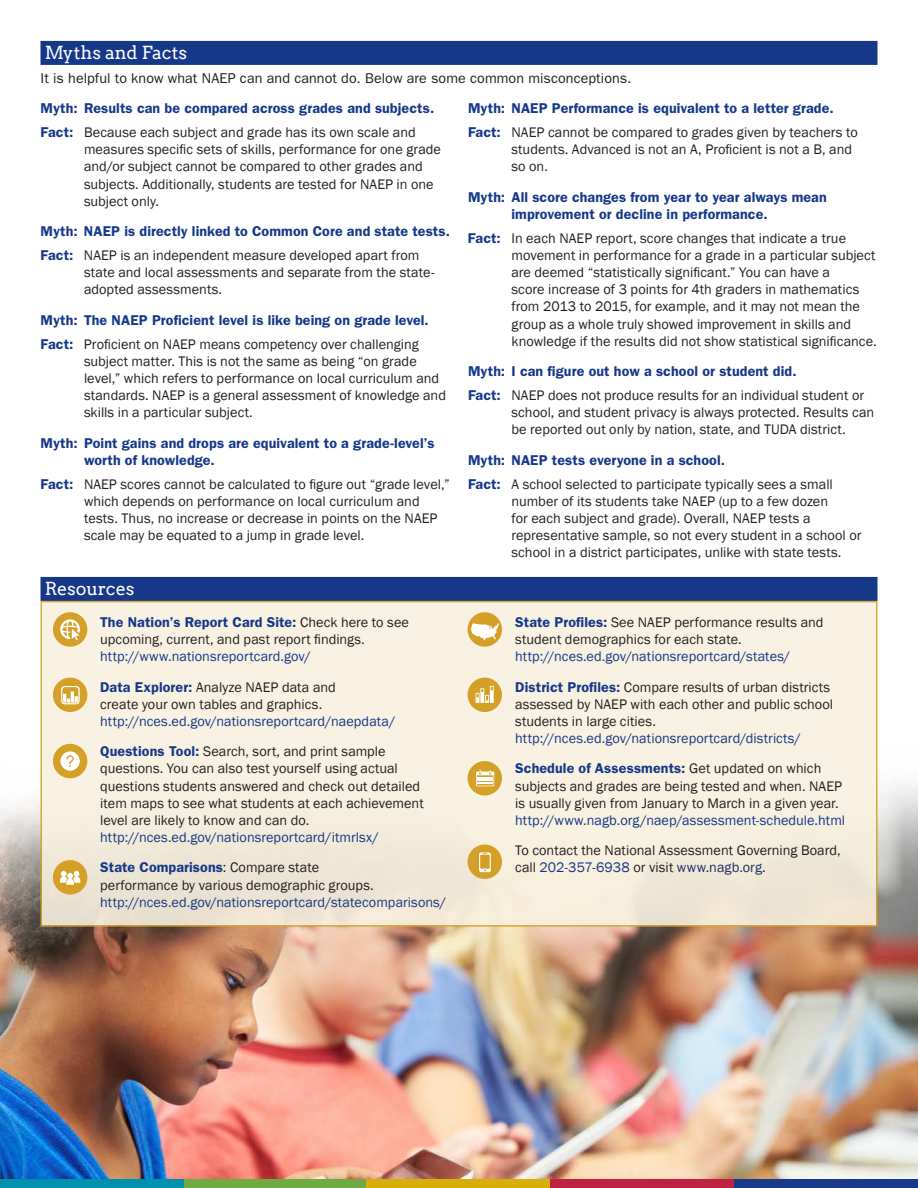
<style>
.page{position:relative;width:918px;height:1188px;background:#fff}
.page>*{position:absolute;margin:0;border:0;box-sizing:border-box;transform-origin:0 0}
.t1{font:18px "Arvo";letter-spacing:-.015em;color:#fff}
.Fact{font:14.25px/17.1px "Franklin Gothic";color:#231f20}
.Resources{font:14.25px/17.1px "Franklin Gothic";color:#231f20}
.Myths__no_bullets{font:600 14.25px/17.1px "ITC Franklin Gothic Std";letter-spacing:.01em;color:#153889}
.Resources-2{font:14.25px/17.1px "Franklin Gothic";color:#153889}
.How_we_measure_Intro{font:14.25px "ITC Franklin Gothic Std";letter-spacing:.01em;color:#231f20}
.s1{font-family:"ITC Franklin Gothic Std";font-weight:600;color:#153889}
.s2{color:#153889}
.s3{font-family:"ITC Franklin Gothic Std";font-weight:600}
.s4{color:#231f20}
.s5{color:#202b68}
</style>
<div class="page">
<img style="left:0;top:785px;width:918px;height:394px">
<div style="left:40px;top:41px;width:838px;height:24px;background:#153889"></div>
<div style="left:40px;top:577px;width:838px;height:24px;background:#153889"></div>
<div style="left:40px;top:601px;width:838px;height:326px;background:#f9f1df;border:2px solid #d4a027"></div>
<div style="left:53px;top:612px;width:34px;height:35px;background:#d4a027;border-radius:50%"></div>
<svg style="left:60px;top:619px;width:20px;height:21px"></svg>
<div style="left:53px;top:678px;width:34px;height:34px;background:#d4a027;border-radius:50%"></div>
<svg style="left:61px;top:686px;width:19px;height:18px"></svg>
<div style="left:53px;top:744px;width:34px;height:34px;background:#d4a027;border-radius:50%"></div>
<svg style="left:60px;top:751px;width:20px;height:20px"></svg>
<div style="left:53px;top:860px;width:34px;height:35px;background:#d4a027;border-radius:50%"></div>
<svg style="left:60px;top:871px;width:20px;height:14px"></svg>
<div style="left:468px;top:612px;width:34px;height:35px;background:#d4a027;border-radius:50%"></div>
<svg style="left:471px;top:623px;width:29px;height:18px"></svg>
<div style="left:468px;top:678px;width:34px;height:34px;background:#d4a027;border-radius:50%"></div>
<svg style="left:476px;top:686px;width:18px;height:17px"></svg>
<div style="left:468px;top:761px;width:34px;height:35px;background:#d4a027;border-radius:50%"></div>
<svg style="left:476px;top:770px;width:18px;height:16px"></svg>
<div style="left:468px;top:845px;width:34px;height:34px;background:#d4a027;border-radius:50%"></div>
<svg style="left:479px;top:852px;width:12px;height:20px"></svg>
<div style="left:0;top:1179px;width:184px;height:9px;background:#0091af"></div>
<div style="left:184px;top:1179px;width:184px;height:9px;background:#6fab42"></div>
<div style="left:366px;top:1179px;width:184px;height:9px;background:#d7af08"></div>
<div style="left:550px;top:1179px;width:184px;height:9px;background:#be2243"></div>
<div style="left:734px;top:1179px;width:184px;height:9px;background:#19398a"></div>
<h2 class="t1" style="left:45px;top:42px;width:144px">Myths and Facts</h2>
<p class="How_we_measure_Intro" style="left:40px;top:70px;width:593px">It is helpful to know what NAEP can and cannot do. Below are some common misconceptions.</p>
<p class="Myths__no_bullets" style="left:40px;top:100px;width:395px">Myth: Results can be compared across grades and subjects.</p>
<p class="Fact" style="left:84px;top:124px;width:359px;text-indent:-44px"><span class="s1">Fact:</span> Because each subject and grade has its own scale and measures specific sets of skills, performance for one grade and/or subject cannot be compared to other grades and subjects. Additionally, students are tested for NAEP in one subject only.</p>
<p class="Myths__no_bullets" style="left:40px;top:223px;width:411px">Myth: NAEP is directly linked to Common Core and state tests.</p>
<p class="Fact" style="left:84px;top:247px;width:352px;text-indent:-44px"><span class="s1">Fact:</span> NAEP is an independent measure developed apart from state and local assessments and separate from the state&shy;adopted assessments.</p>
<p class="Myths__no_bullets" style="left:40px;top:312px;width:390px">Myth: The NAEP Proficient level is like being on grade level.</p>
<p class="Fact" style="left:84px;top:336px;width:364px;text-indent:-44px"><span class="s1">Fact:</span> Proficient on NAEP means competency over challenging subject matter. This is not the same as being “on grade level,” which refers to performance on local curriculum and standards. NAEP is a general assessment of knowledge and skills in a particular subject.</p>
<p class="Myths__no_bullets" style="left:84px;top:434px;width:352px;text-indent:-44px">Myth: Point gains and drops are equivalent to a grade-level’s worth of knowledge.</p>
<p class="Fact" style="left:84px;top:476px;width:367px;text-indent:-44px"><span class="s1">Fact:</span> NAEP scores cannot be calculated to figure out “grade level,” which depends on performance on local curriculum and tests. Thus, no increase or decrease in points on the NAEP scale may be equated to a jump in grade level.</p>
<p class="Myths__no_bullets" style="left:468px;top:100px;width:367px">Myth: NAEP Performance is equivalent to a letter grade.</p>
<p class="Fact" style="left:512px;top:124px;width:348px;text-indent:-43px"><span class="s1">Fact:</span> NAEP cannot be compared to grades given by teachers to students. Advanced is not an A, Proficient is not a B, and so on.</p>
<p class="Myths__no_bullets" style="left:512px;top:189px;width:317px;text-indent:-44px">Myth: All score changes from year to year always mean improvement or decline in performance.</p>
<p class="Fact" style="left:512px;top:230px;width:367px;text-indent:-44px"><span class="s1">Fact:</span> In each NAEP report, score changes that indicate a true movement in performance for a grade in a particular subject are deemed “statistically significant.” You can have a<br>score increase of 3 points for 4th graders in mathematics from 2013 to 2015, for example, and it may not mean the group as a whole truly showed improvement in skills and knowledge if the results did not show statistical significance.</p>
<p class="Myths__no_bullets" style="left:468px;top:363px;width:330px">Myth: I can figure out how a school or student did.</p>
<p class="Fact" style="left:512px;top:387px;width:364px;text-indent:-44px"><span class="s1">Fact:</span> NAEP does not produce results for an individual student or school, and student privacy is always protected. Results can be reported out only by nation, state, and TUDA district.</p>
<p class="Myths__no_bullets" style="left:468px;top:451px;width:259px">Myth: NAEP tests everyone in a school.</p>
<p class="Fact" style="left:512px;top:476px;width:352px;text-indent:-44px"><span class="s1">Fact:</span> A school selected to participate typically sees a small number of its students take NAEP (up to a few dozen<br>for each subject and grade). Overall, NAEP tests a representative sample, so not every student in a school or school in a district participates, unlike with state tests.</p>
<h2 class="t1" style="left:45px;top:578px;width:91px">Resources</h2>
<p class="Resources" style="left:100px;top:614px;width:310px"><span class="s1">The Nation’s Report Card Site:</span> Check here to see upcoming, current, and past report findings. <span class="s2">http://www.nationsreportcard.gov/</span></p>
<p class="Resources" style="left:100px;top:679px;width:297px"><span class="s1">Data Explorer:</span> Analyze NAEP data and<br>create your own tables and graphics. <span class="s2">http://nces.ed.gov/nationsreportcard/naepdata/</span></p>
<p class="Resources" style="left:100px;top:743px;width:325px"><span class="s1">Questions Tool:</span> Search, sort, and print sample questions. You can also test yourself using actual questions students answered and check out detailed item maps to see what students at each achievement level are likely to know and can do. <span class="s2">http://nces.ed.gov/nationsreportcard/itmrlsx/</span></p>
<p class="Resources-2" style="left:100px;top:859px;width:348px"><span class="s3">State Comparisons</span><span class="s4">: Compare state<br>performance by various demographic groups. </span>http://nces.ed.gov/nationsreportcard/statecomparisons/</p>
<p class="Resources" style="left:515px;top:614px;width:310px"><span class="s1">State Profiles:</span> See NAEP performance results and student demographics for each state. <span class="s2">http://nces.ed.gov/nationsreportcard/states/</span></p>
<p class="Resources" style="left:515px;top:679px;width:319px"><span class="s1">District Profiles:</span> Compare results of urban districts assessed by NAEP with each other and public school students in large cities. <span class="s2">http://nces.ed.gov/nationsreportcard/districts/</span></p>
<p class="Resources" style="left:515px;top:760px;width:331px"><span class="s1">Schedule of Assessments:</span> Get updated on which subjects and grades are being tested and when. NAEP is usually given from January to March in a given year. <span class="s2">http://www.nagb.org/naep/assessment-schedule.html</span></p>
<p class="Resources" style="left:515px;top:842px;width:327px">To contact the National Assessment Governing Board, call <span class="s2">202-357-6938</span> or visit <span class="s5">www.nagb.org</span>.</p>
</div>
